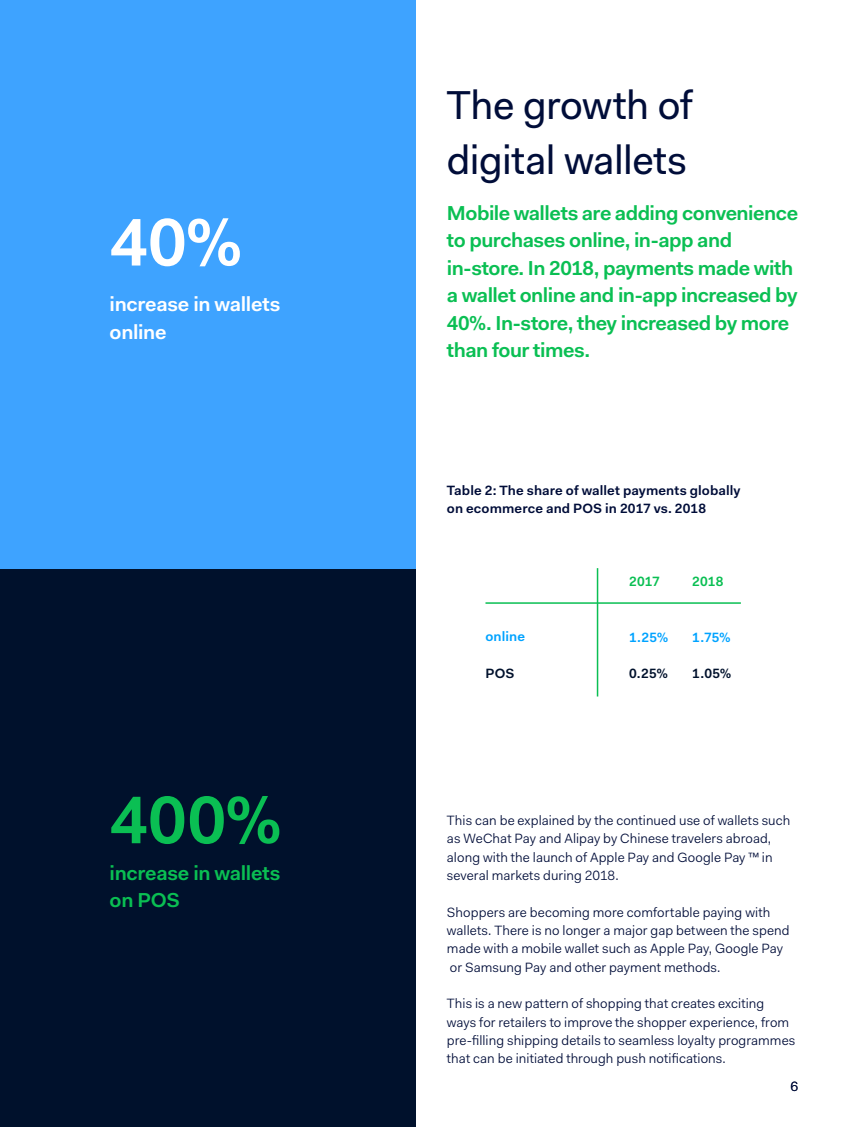
<style>
.page{position:relative;width:862px;height:1127px;background:#fff}
.page>*{position:absolute;margin:0;border:0;box-sizing:border-box;transform-origin:0 0}
.t1{font:600 67.5px "Fakt";color:#0abf53}
.t2{font:600 67.5px "Fakt";color:#fff}
.t3{font:40.5px/55.1px "Fakt";letter-spacing:-.01em;color:#000d39}
.t4{font:600 20.25px/27.5px "Fakt";letter-spacing:-.025em;color:#0abf53}
.t5{font:600 20.25px/27.5px "Fakt";letter-spacing:-.015em;color:#fff}
.t6{font:13.5px/18.3px "Fakt Blond";letter-spacing:.005em;color:#000d39}
.t7{font:600 13.5px/18.3px "Fakt";letter-spacing:.01em;color:#000d39}
.t8{font:600 13.5px "Fakt";letter-spacing:.005em;color:#00a3ff}
.t9{font:600 13.5px "Fakt";letter-spacing:.015em;color:#00112c}
.t10{font:600 13.5px "Fakt";letter-spacing:.005em;color:#0abf53}
</style>
<div class="page">
<div style="left:0;top:568px;width:415px;height:559px;background:#00112c"></div>
<div style="left:0;top:0;width:415px;height:568px;background:#3ea3ff"></div>
<hr style="left:485px;top:602px;width:255px;height:2px;background:#0abf53">
<hr style="left:596px;top:568px;width:2px;height:128px;background:#0abf53">
<h1 class="t2" style="left:109px;top:201px;width:133px">40%</h1>
<h3 class="t5" style="left:109px;top:290px;width:172px">increase in wallets online</h3>
<h1 class="t1" style="left:109px;top:778px;width:173px">400%</h1>
<h3 class="t4" style="left:109px;top:859px;width:172px">increase in wallets on POS</h3>
<h2 class="t3" style="left:446px;top:77px;width:247px">The growth of digital wallets</h2>
<h3 class="t4" style="left:446px;top:199px;width:352px">Mobile wallets are adding convenience to purchases online, in-app and in-store. In 2018, payments made with a wallet online and in-app increased by 40%. In-store, they increased by more than four times.</h3>
<p class="t7" style="left:446px;top:481px;width:295px">Table 2: The share of wallet payments globally on ecommerce and POS in 2017 vs. 2018</p>
<p class="t8" style="left:485px;top:628px;width:41px">online</p>
<p class="t9" style="left:485px;top:665px;width:31px">POS</p>
<p class="t10" style="left:628px;top:573px;width:32px">2017</p>
<p class="t8" style="left:628px;top:628px;width:40px">1.25%</p>
<p class="t9" style="left:628px;top:665px;width:40px">0.25%</p>
<p class="t10" style="left:691px;top:573px;width:33px">2018</p>
<p class="t8" style="left:691px;top:628px;width:40px">1.75%</p>
<p class="t9" style="left:691px;top:665px;width:40px">1.05%</p>
<p class="t6" style="left:446px;top:811px;width:345px">This can be explained by the continued use of wallets such as WeChat Pay and Alipay by Chinese travelers abroad, along with the launch of Apple Pay and Google Pay ™ in several markets during 2018.</p>
<p class="t6" style="left:446px;top:902px;width:344px">Shoppers are becoming more comfortable paying with wallets. There is no longer a major gap between the spend made with a mobile wallet such as Apple Pay, Google Pay or Samsung Pay and other payment methods.</p>
<p class="t6" style="left:446px;top:994px;width:350px">This is a new pattern of shopping that creates exciting ways for retailers to improve the shopper experience, from pre-filling shipping details to seamless loyalty programmes that can be initiated through push notifications.</p>
<p class="t6" style="left:790px;top:1077px;width:9px">6</p>
</div>
